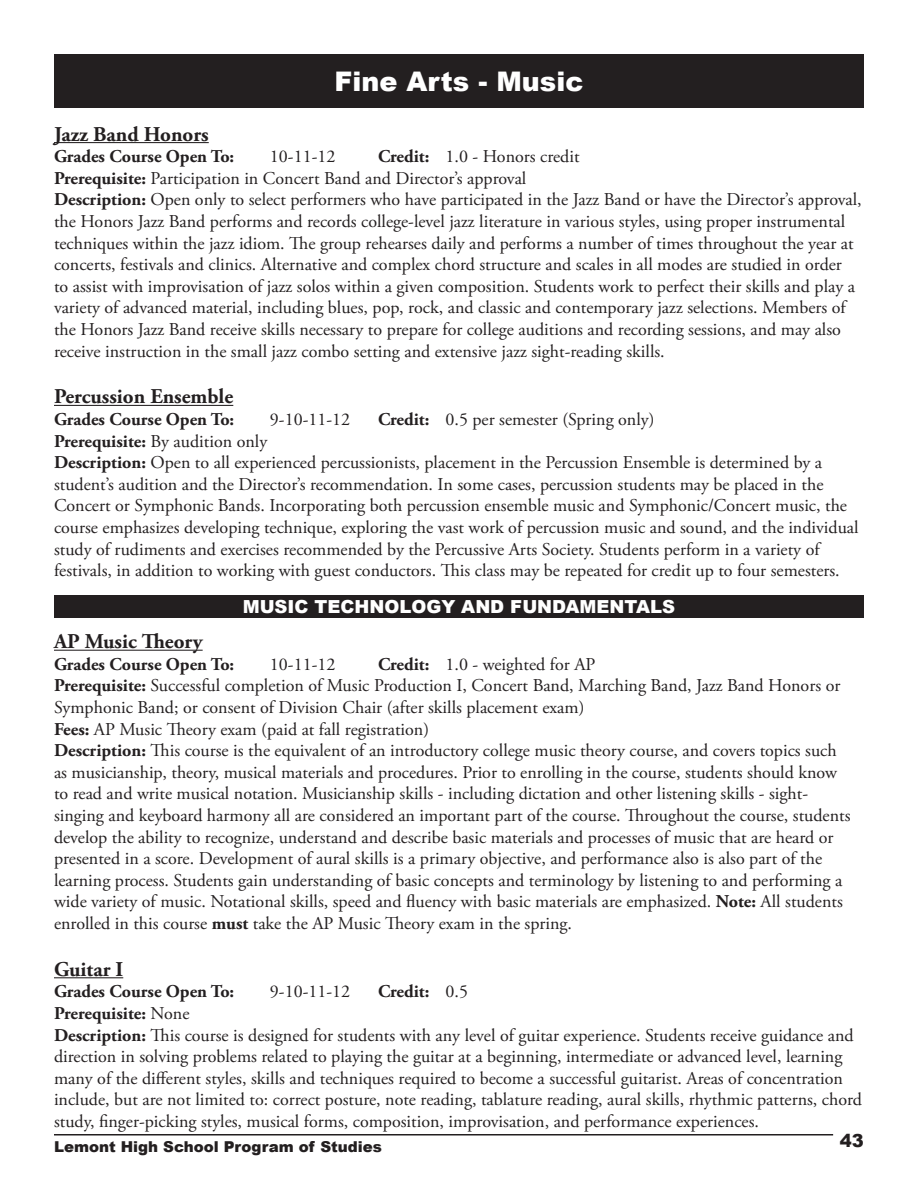
<style>
.page{position:relative;width:918px;height:1188px;background:#fff}
.page>*{position:absolute;margin:0;border:0;box-sizing:border-box;transform-origin:0 0}
.t1{font:900 27px "Arial";color:#fff}
.t2{font:700 21px "Adobe Garamond Pro";color:#231f20}
.t3{font:18px/21.6px "Adobe Garamond Pro";color:#231f20}
.t4{font:700 18px "Adobe Garamond Pro";color:#231f20}
.t5{font:900 18px "Arial";color:#fff}
.t6{font:900 18px "Arial";color:#231f20}
.t7{font:900 15px "Arial";color:#231f20}
.s1{font-weight:700}
.s2{font-weight:400}
</style>
<div class="page">
<hr style="left:54px;top:1134px;width:779px;height:2px;background:#231f20">
<div style="left:54px;top:54px;width:810px;height:54px;background:#231f20"></div>
<hr style="left:54px;top:142px;width:155px;height:1px;background:#231f20">
<hr style="left:54px;top:405px;width:179px;height:1px;background:#231f20">
<hr style="left:54px;top:650px;width:149px;height:1px;background:#231f20">
<hr style="left:54px;top:977px;width:69px;height:1px;background:#231f20">
<div style="left:54px;top:596px;width:810px;height:22px;background:#231f20"></div>
<h1 class="t1" style="left:335px;top:61px;width:250px">Fine Arts - Music</h1>
<p class="t2" style="left:54px;top:122px;width:156px">Jazz Band Honors</p>
<p class="t4" style="left:54px;top:146px;width:182px">Grades Course Open To:</p>
<p class="t3" style="left:270px;top:146px;width:67px">10-11-12</p>
<p class="t3" style="left:54px;top:146px;width:809px;text-indent:324px"><span class="s1">Credit:</span> 1.0 - Honors credit<br><span class="s1">Prerequisite:</span> Participation in Concert Band and Director’s approval<br><span class="s1">Description:</span> Open only to select performers who have participated in the Jazz Band or have the Director’s approval, the Honors Jazz Band performs and records college-level jazz literature in various styles, using proper instrumental techniques within the jazz idiom. The group rehearses daily and performs a number of times throughout the year at concerts, festivals and clinics. Alternative and complex chord structure and scales in all modes are studied in order<br>to assist with improvisation of jazz solos within a given composition. Students work to perfect their skills and play a variety of advanced material, including blues, pop, rock, and classic and contemporary jazz selections. Members of the Honors Jazz Band receive skills necessary to prepare for college auditions and recording sessions, and may also receive instruction in the small jazz combo setting and extensive jazz sight-reading skills.</p>
<p class="t2" style="left:54px;top:384px;width:181px">Percussion Ensemble</p>
<p class="t4" style="left:54px;top:409px;width:182px">Grades Course Open To:</p>
<p class="t3" style="left:270px;top:409px;width:82px">9-10-11-12</p>
<p class="t3" style="left:378px;top:409px;width:278px"><span class="s1">Credit:</span> 0.5 per semester (Spring only)</p>
<p class="t3" style="left:54px;top:431px;width:806px"><span class="s1">Prerequisite:</span> By audition only<br><span class="s1">Description:</span> Open to all experienced percussionists, placement in the Percussion Ensemble is determined by a student’s audition and the Director’s recommendation. In some cases, percussion students may be placed in the Concert or Symphonic Bands. Incorporating both percussion ensemble music and Symphonic/Concert music, the course emphasizes developing technique, exploring the vast work of percussion music and sound, and the individual study of rudiments and exercises recommended by the Percussive Arts Society. Students perform in a variety of festivals, in addition to working with guest conductors. This class may be repeated for credit up to four semesters.</p>
<p class="t5" style="left:243px;top:594px;width:434px">MUSIC TECHNOLOGY AND FUNDAMENTALS</p>
<p class="t2" style="left:54px;top:629px;width:150px">AP Music Theory</p>
<p class="t4" style="left:54px;top:654px;width:182px">Grades Course Open To:</p>
<p class="t3" style="left:270px;top:654px;width:67px">10-11-12</p>
<p class="t3" style="left:54px;top:654px;width:798px;text-indent:324px"><span class="s1">Credit:</span> 1.0 - weighted for AP<br><span class="s1">Prerequisite:</span> Successful completion of Music Production I, Concert Band, Marching Band, Jazz Band Honors or Symphonic Band; or consent of Division Chair (after skills placement exam)<br><span class="s1">Fees:</span> AP Music Theory exam (paid at fall registration)<br><span class="s1">Description:</span> This course is the equivalent of an introductory college music theory course, and covers topics such as musicianship, theory, musical materials and procedures. Prior to enrolling in the course, students should know to read and write musical notation. Musicianship skills - including dictation and other listening skills - sight&shy;singing and keyboard harmony all are considered an important part of the course. Throughout the course, students develop the ability to recognize, understand and describe basic materials and processes of music that are heard or presented in a score. Development of aural skills is a primary objective, and performance also is also part of the learning process. Students gain understanding of basic concepts and terminology by listening to and performing a wide variety of music. Notational skills, speed and fluency with basic materials are emphasized. <span class="s1">Note:</span> All students enrolled in this course <span class="s1">must</span> take the AP Music Theory exam in the spring.</p>
<p class="t2" style="left:54px;top:957px;width:71px">Guitar I</p>
<p class="t4" style="left:54px;top:981px;width:182px">Grades Course Open To:</p>
<p class="t3" style="left:270px;top:981px;width:82px">9-10-11-12</p>
<p class="t4" style="left:378px;top:981px;width:91px">Credit: <span class="s2">0.5</span></p>
<p class="t3" style="left:54px;top:1003px;width:810px"><span class="s1">Prerequisite:</span> None<br><span class="s1">Description:</span> This course is designed for students with any level of guitar experience. Students receive guidance and direction in solving problems related to playing the guitar at a beginning, intermediate or advanced level, learning many of the different styles, skills and techniques required to become a successful guitarist. Areas of concentration include, but are not limited to: correct posture, note reading, tablature reading, aural skills, rhythmic patterns, chord study, finger-picking styles, musical forms, composition, improvisation, and performance experiences.</p>
<p class="t7" style="left:54px;top:1136px;width:330px">Lemont High School Program of Studies</p>
<p class="t6" style="left:840px;top:1127px;width:26px">43</p>
</div>
